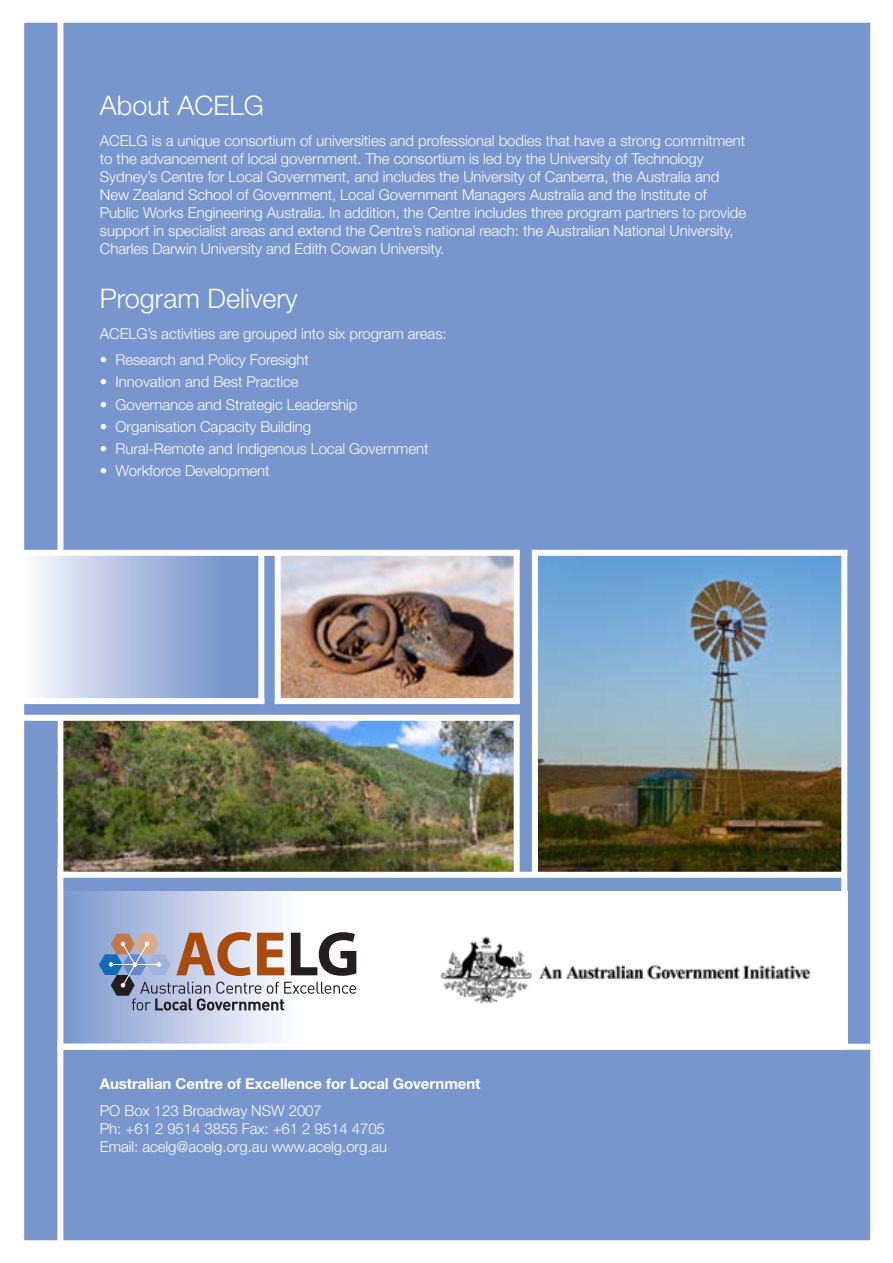
<style>
.page{position:relative;width:893px;height:1263px;background:#fff}
.page>*{position:absolute;margin:0;border:0;box-sizing:border-box;transform-origin:0 0}
.t1{font:300 27px "Helvetica Neue LT Std";color:#fff}
.t2{font:300 15px/18px "Helvetica Neue LT Std";letter-spacing:-.005em;color:#fff}
.t3{font:700 15px "Helvetica Neue LT Std";letter-spacing:-.005em;color:#fff}
</style>
<div class="page">
<div style="left:23px;top:21px;width:849px;height:1221px;background:#7796cd;border:2px solid #fff"></div>
<svg style="left:63px;top:891px;width:778px;height:153px;background:#e8edf6"></svg>
<img style="left:281px;top:556px;width:233px;height:142px">
<img style="left:63px;top:721px;width:451px;height:151px">
<img style="left:538px;top:556px;width:303px;height:316px">
<div style="left:23px;top:553px;width:236px;height:146px;background:linear-gradient(to right,#f7f7fb,#6688c7)"></div>
<div style="left:0;top:715px;width:520px;height:6px;background:#fff"></div>
<div style="left:532px;top:550px;width:315px;height:6px;background:#fff"></div>
<div style="left:23px;top:550px;width:497px;height:6px;background:#fff"></div>
<div style="left:275px;top:698px;width:245px;height:6px;background:#fff"></div>
<div style="left:23px;top:698px;width:241px;height:6px;background:#fff"></div>
<div style="left:60px;top:872px;width:784px;height:6px;background:#fff"></div>
<div style="left:57px;top:1044px;width:836px;height:6px;background:#fff"></div>
<div style="left:532px;top:550px;width:6px;height:324px;background:#fff"></div>
<div style="left:841px;top:550px;width:6px;height:497px;background:#fff"></div>
<div style="left:258px;top:551px;width:6px;height:153px;background:#fff"></div>
<div style="left:514px;top:550px;width:6px;height:154px;background:#fff"></div>
<div style="left:514px;top:715px;width:6px;height:160px;background:#fff"></div>
<div style="left:275px;top:551px;width:6px;height:153px;background:#fff"></div>
<div style="left:57px;top:11px;width:6px;height:542px;background:#fff"></div>
<svg style="left:99px;top:932px;width:257px;height:78px;background:#b0a9af"></svg>
<img style="left:432px;top:926px;width:387px;height:86px">
<div style="left:57px;top:719px;width:6px;height:529px;background:#fff"></div>
<h1 class="t1" style="left:100px;top:89px;width:166px">About ACELG</h1>
<p class="t2" style="left:100px;top:131px;width:648px">ACELG is a unique consortium of universities and professional bodies that have a strong commitment to the advancement of local government. The consortium is led by the University of Technology Sydney’s Centre for Local Government, and includes the University of Canberra, the Australia and New Zealand School of Government, Local Government Managers Australia and the Institute of Public Works Engineering Australia. In addition, the Centre includes three program partners to provide support in specialist areas and extend the Centre’s national reach: the Australian National University, Charles Darwin University and Edith Cowan University.</p>
<h1 class="t1" style="left:100px;top:282px;width:199px">Program Delivery</h1>
<p class="t2" style="left:100px;top:324px;width:348px">ACELG’s activities are grouped into six program areas:</p>
<p class="t2" style="left:100px;top:350px;width:210px">• Research and Policy Foresight</p>
<p class="t2" style="left:100px;top:373px;width:200px">• Innovation and Best Practice</p>
<p class="t2" style="left:100px;top:395px;width:259px">• Governance and Strategic Leadership</p>
<p class="t2" style="left:100px;top:417px;width:213px">• Organisation Capacity Building</p>
<p class="t2" style="left:100px;top:439px;width:330px">• Rural-Remote and Indigenous Local Government</p>
<p class="t2" style="left:100px;top:462px;width:171px">• Workforce Development</p>
<p class="t3" style="left:100px;top:1074px;width:382px">Australian Centre of Excellence for Local Government</p>
<p class="t2" style="left:100px;top:1101px;width:289px">PO Box 123 Broadway NSW 2007<br>Ph: +61 2 9514 3855 Fax: +61 2 9514 4705<br>Email: acelg@acelg.org.au www.acelg.org.au</p>
</div>
